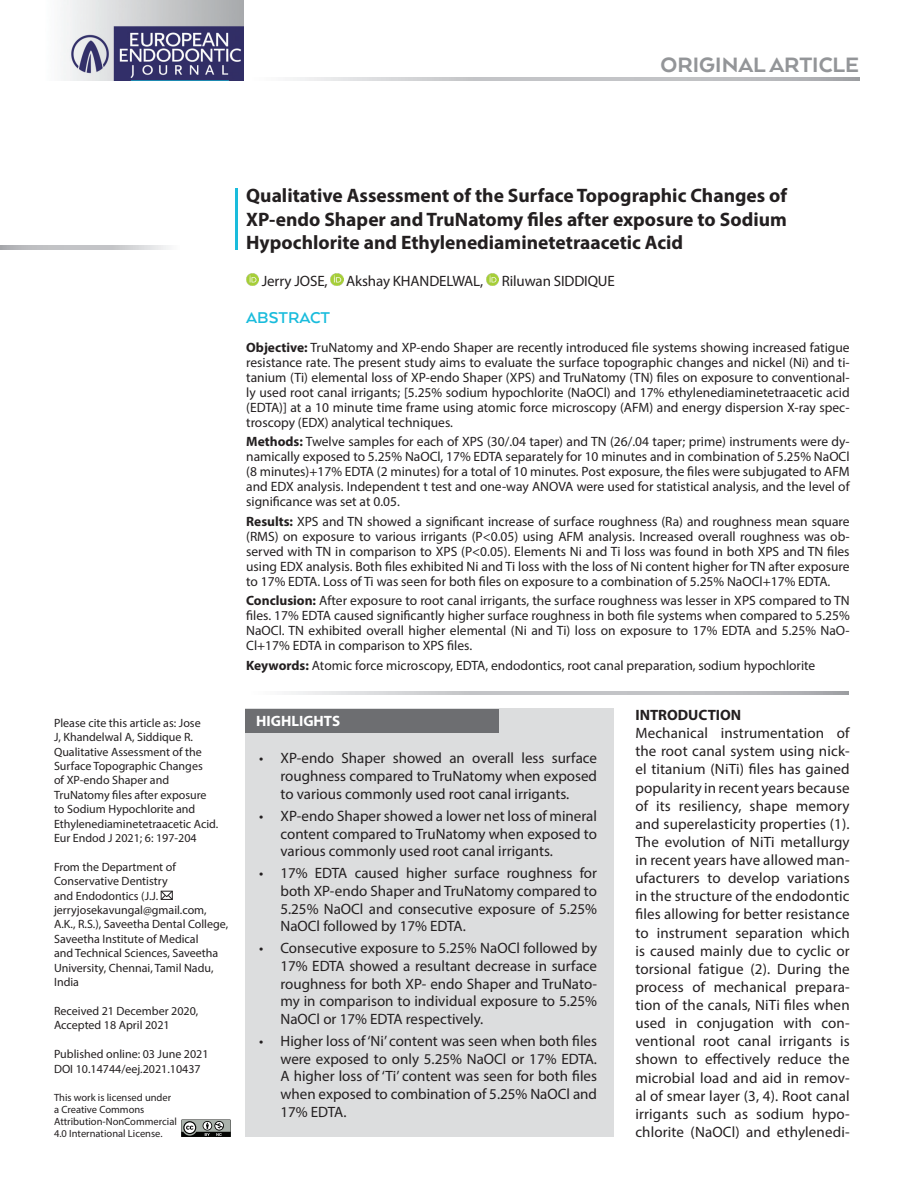
<style>
.page{position:relative;width:915px;height:1191px;background:#fff}
.page>*{position:absolute;margin:0;border:0;box-sizing:border-box;transform-origin:0 0}
.t1{font:800 24px "Arquitecta";color:#939598}
.t2{font:700 19.5px/23.4px "Myriad Pro";color:#231f20;text-align:justify}
.t3{font:700 18px "Arquitecta";color:#1abcdc}
.t4{font:15px/18.1px "Myriad Pro";color:#231f20;text-align:justify}
.t5{font:700 15px "Myriad Pro";color:#231f20}
.t6{font:700 15px "Myriad Pro";color:#fff}
.t7{font:13.5px/15px "Myriad Pro";color:#231f20;text-align:justify}
.t8{font:12px/14.4px "Myriad Pro";color:#231f20}
._09__Kurum_Adı_ONK{font:10.5px/12px "Myriad Pro";color:#231f20}
.s1{font-weight:700}
</style>
<div class="page">
<img style="left:62px;top:0;width:181px;height:80px">
<svg style="left:290px;top:77px;width:568px;height:3px;background:#c6c7ca"></svg>
<hr style="left:235px;top:188px;width:2px;height:61px;background:#1abcdc">
<svg style="left:0;top:246px;width:169px;height:3px"></svg>
<svg style="left:160px;top:890px;width:13px;height:10px"></svg>
<svg style="left:289px;top:691px;width:559px;height:3px;background:#c6c7ca"></svg>
<div style="left:246px;top:709px;width:368px;height:428px;background:#dcddde"></div>
<div style="left:246px;top:709px;width:253px;height:23px;background:#6d6e71"></div>
<svg style="left:246px;top:273px;width:13px;height:13px"></svg>
<svg style="left:330px;top:273px;width:13px;height:13px"></svg>
<svg style="left:486px;top:273px;width:12px;height:13px"></svg>
<svg style="left:181px;top:1119px;width:50px;height:18px"></svg>
<h1 class="t1" style="left:660px;top:50px;width:200px">ORIGINAL ARTICLE</h1>
<p class="t8" style="left:54px;top:715px;width:166px">Please cite this article as: Jose<br>J, Khandelwal A, Siddique R.<br>Qualitative Assessment of the<br>Surface Topographic Changes<br>of XP-endo Shaper and<br>TruNatomy files after exposure to Sodium Hypochlorite and<br>Ethylenediaminetetraacetic Acid.<br>Eur Endod J 2021; 6: 197-204</p>
<p class="t8" style="left:54px;top:859px;width:176px">From the Department of<br>Conservative Dentistry<br>and Endodontics (J.J. jerryjosekavungal@gmail.com,<br>A.K., R.S.), Saveetha Dental College,<br>Saveetha Institute of Medical<br>and Technical Sciences, Saveetha<br>University, Chennai, Tamil Nadu,<br>India</p>
<p class="t8" style="left:54px;top:1003px;width:146px">Received 21 December 2020,</p>
<p class="t8" style="left:54px;top:1018px;width:117px">Accepted 18 April 2021</p>
<p class="t8" style="left:54px;top:1046px;width:156px">Published online: 03 June 2021</p>
<p class="t8" style="left:54px;top:1061px;width:148px">DOI 10.14744/eej.2021.10437</p>
<p class="_09__Kurum_Adı_ONK" style="left:54px;top:1091px;width:124px">This work is licensed under a Creative Commons<br>Attribution-NonCommercial<br>4.0 International License.</p>
<p class="t2" style="left:246px;top:183px;width:542px">Qualitative Assessment of the Surface Topographic Changes of XP-endo Shaper and TruNatomy files after exposure to Sodium Hypochlorite and Ethylenediaminetetraacetic Acid</p>
<p class="t4" style="left:262px;top:271px;width:354px">Jerry JOSE, Akshay KHANDELWAL, Riluwan SIDDIQUE</p>
<p class="t3" style="left:246px;top:306px;width:85px">ABSTRACT</p>
<p class="t7" style="left:246px;top:340px;width:604px"><span class="s1">Objective:</span> TruNatomy and XP-endo Shaper are recently introduced file systems showing increased fatigue resistance rate. The present study aims to evaluate the surface topographic changes and nickel (Ni) and ti&shy;tanium (Ti) elemental loss of XP-endo Shaper (XPS) and TruNatomy (TN) files on exposure to conventional&shy;ly used root canal irrigants; [5.25% sodium hypochlorite (NaOCl) and 17% ethylenediaminetetraacetic acid (EDTA)] at a 10 minute time frame using atomic force microscopy (AFM) and energy dispersion X-ray spec&shy;troscopy (EDX) analytical techniques.</p>
<p class="t7" style="left:246px;top:434px;width:605px"><span class="s1">Methods:</span> Twelve samples for each of XPS (30/.04 taper) and TN (26/.04 taper; prime) instruments were dy&shy;namically exposed to 5.25% NaOCl, 17% EDTA separately for 10 minutes and in combination of 5.25% NaOCl (8 minutes)+17% EDTA (2 minutes) for a total of 10 minutes. Post exposure, the files were subjugated to AFM and EDX analysis. Independent t test and one-way ANOVA were used for statistical analysis, and the level of significance was set at 0.05.</p>
<p class="t7" style="left:246px;top:513px;width:604px"><span class="s1">Results:</span> XPS and TN showed a significant increase of surface roughness (Ra) and roughness mean square (RMS) on exposure to various irrigants (P&lt;0.05) using AFM analysis. Increased overall roughness was ob&shy;served with TN in comparison to XPS (P&lt;0.05). Elements Ni and Ti loss was found in both XPS and TN files using EDX analysis. Both files exhibited Ni and Ti loss with the loss of Ni content higher for TN after exposure to 17% EDTA. Loss of Ti was seen for both files on exposure to a combination of 5.25% NaOCl+17% EDTA.</p>
<p class="t7" style="left:246px;top:592px;width:605px"><span class="s1">Conclusion:</span> After exposure to root canal irrigants, the surface roughness was lesser in XPS compared to TN files. 17% EDTA caused significantly higher surface roughness in both file systems when compared to 5.25% NaOCl. TN exhibited overall higher elemental (Ni and Ti) loss on exposure to 17% EDTA and 5.25% NaO-Cl+17% EDTA in comparison to XPS files.</p>
<p class="t7" style="left:246px;top:658px;width:570px"><span class="s1">Keywords:</span> Atomic force microscopy, EDTA, endodontics, root canal preparation, sodium hypochlorite</p>
<p class="t6" style="left:256px;top:711px;width:85px">HIGHLIGHTS</p>
<p class="t4" style="left:280px;top:749px;width:318px;line-height:17.7px;text-indent:-21px">• XP-endo Shaper showed an overall less surface roughness compared to TruNatomy when exposed to various commonly used root canal irrigants.</p>
<p class="t4" style="left:280px;top:806px;width:318px;line-height:17.7px;text-indent:-21px">• XP-endo Shaper showed a lower net loss of mineral content compared to TruNatomy when exposed to various commonly used root canal irrigants.</p>
<p class="t4" style="left:280px;top:864px;width:318px;line-height:17.7px;text-indent:-21px">• 17% EDTA caused higher surface roughness for both XP-endo Shaper and TruNatomy compared to 5.25% NaOCl and consecutive exposure of 5.25% NaOCl followed by 17% EDTA.</p>
<p class="t4" style="left:280px;top:939px;width:318px;line-height:17.7px;text-indent:-21px">• Consecutive exposure to 5.25% NaOCl followed by 17% EDTA showed a resultant decrease in surface roughness for both XP- endo Shaper and TruNato&shy;my in comparison to individual exposure to 5.25% NaOCl or 17% EDTA respectively.</p>
<p class="t4" style="left:280px;top:1032px;width:318px;line-height:17.7px;text-indent:-21px">• Higher loss of ‘Ni’ content was seen when both files were exposed to only 5.25% NaOCl or 17% EDTA.<br>A higher loss of ‘Ti’ content was seen for both files when exposed to combination of 5.25% NaOCl and 17% EDTA.</p>
<p class="t5" style="left:635px;top:705px;width:107px">INTRODUCTION</p>
<p class="t4" style="left:635px;top:724px;width:216px">Mechanical instrumentation of the root canal system using nick&shy;el titanium (NiTi) files has gained popularity in recent years because of its resiliency, shape memory and superelasticity properties (1).<br>The evolution of NiTi metallurgy in recent years have allowed man&shy;ufacturers to develop variations in the structure of the endodontic files allowing for better resistance to instrument separation which is caused mainly due to cyclic or torsional fatigue (2). During the process of mechanical prepara&shy;tion of the canals, NiTi files when used in conjugation with con&shy;ventional root canal irrigants is shown to effectively reduce the microbial load and aid in remov&shy;al of smear layer (3, 4). Root canal irrigants such as sodium hypo&shy;chlorite (NaOCl) and ethylenedi-</p>
</div>
